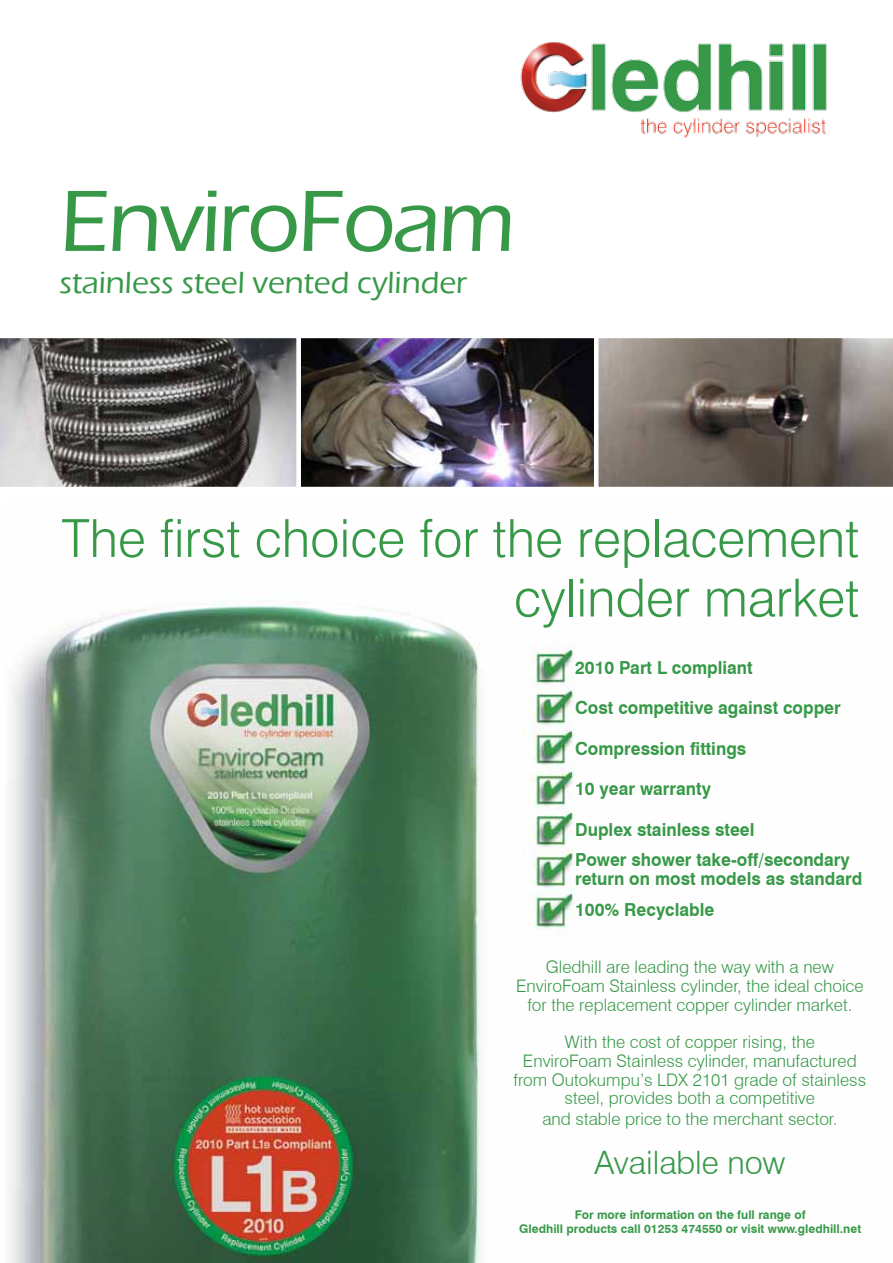
<style>
.page{position:relative;width:893px;height:1263px;background:#fff}
.page>*{position:absolute;margin:0;border:0;box-sizing:border-box;transform-origin:0 0}
.t1{font:500 90px "Eras ITC";letter-spacing:-.03em;color:#379948}
.t2{font:300 52.5px/59.6px "Swiss 721 BT";color:#379948;text-align:right}
.t3{font:300 32.25px "Swiss 721 BT";color:#379948}
.t4{font:500 31.5px "Eras ITC";color:#379948}
.t5{font:700 18px/30px "Swiss 721 BT";color:#379948;scale:.96 1}
.t6{font:300 17.25px/19.2px "Swiss 721 BT";color:#379948;text-align:center}
.t7{font:700 12px/14.4px "Swiss 721 BT";color:#379948;text-align:center}
</style>
<div class="page">
<img style="left:9px;top:602px;width:566px;height:661px">
<img style="left:520px;top:41px;width:307px;height:97px">
<img style="left:301px;top:339px;width:292px;height:147px">
<div style="left:296px;top:334px;width:302px;height:157px;border:4px solid #fff"></div>
<svg style="left:594px;top:334px;width:299px;height:157px"></svg>
<svg style="left:0;top:334px;width:301px;height:157px"></svg>
<h1 class="t1" style="left:60px;top:171px;width:457px">EnviroFoam</h1>
<h3 class="t4" style="left:60px;top:265px;width:409px">stainless steel vented cylinder</h3>
<h2 class="t2" style="left:62px;top:508px;width:799px">The first choice for the replacement cylinder market</h2>
<p class="t5" style="left:575px;top:652px;width:186px">2010 Part L compliant</p>
<p class="t5" style="left:575px;top:693px;width:278px">Cost competitive against copper</p>
<p class="t5" style="left:575px;top:733px;width:180px">Compression fittings</p>
<p class="t5" style="left:575px;top:774px;width:143px">10 year warranty</p>
<p class="t5" style="left:575px;top:814px;width:288px">Duplex stainless steel<br>Power shower take-off/secondary</p>
<p class="t5" style="left:575px;top:862px;width:301px;line-height:31.5px">return on most models as standard<br>100% Recyclable</p>
<p class="t6" style="left:516px;top:957px;width:349px;line-height:18.8px">Gledhill are leading the way with a new<br>EnviroFoam Stainless cylinder, the ideal choice for the replacement copper cylinder market.</p>
<p class="t6" style="left:513px;top:1032px;width:354px">With the cost of copper rising, the<br>EnviroFoam Stainless cylinder, manufactured from Outokumpu’s LDX 2101 grade of stainless steel, provides both a competitive<br>and stable price to the merchant sector.</p>
<h3 class="t3" style="left:594px;top:1143px;width:192px">Available now</h3>
<p class="t7" style="left:519px;top:1207px;width:343px">For more information on the full range of<br>Gledhill products call 01253 474550 or visit www.gledhill.net</p>
</div>
